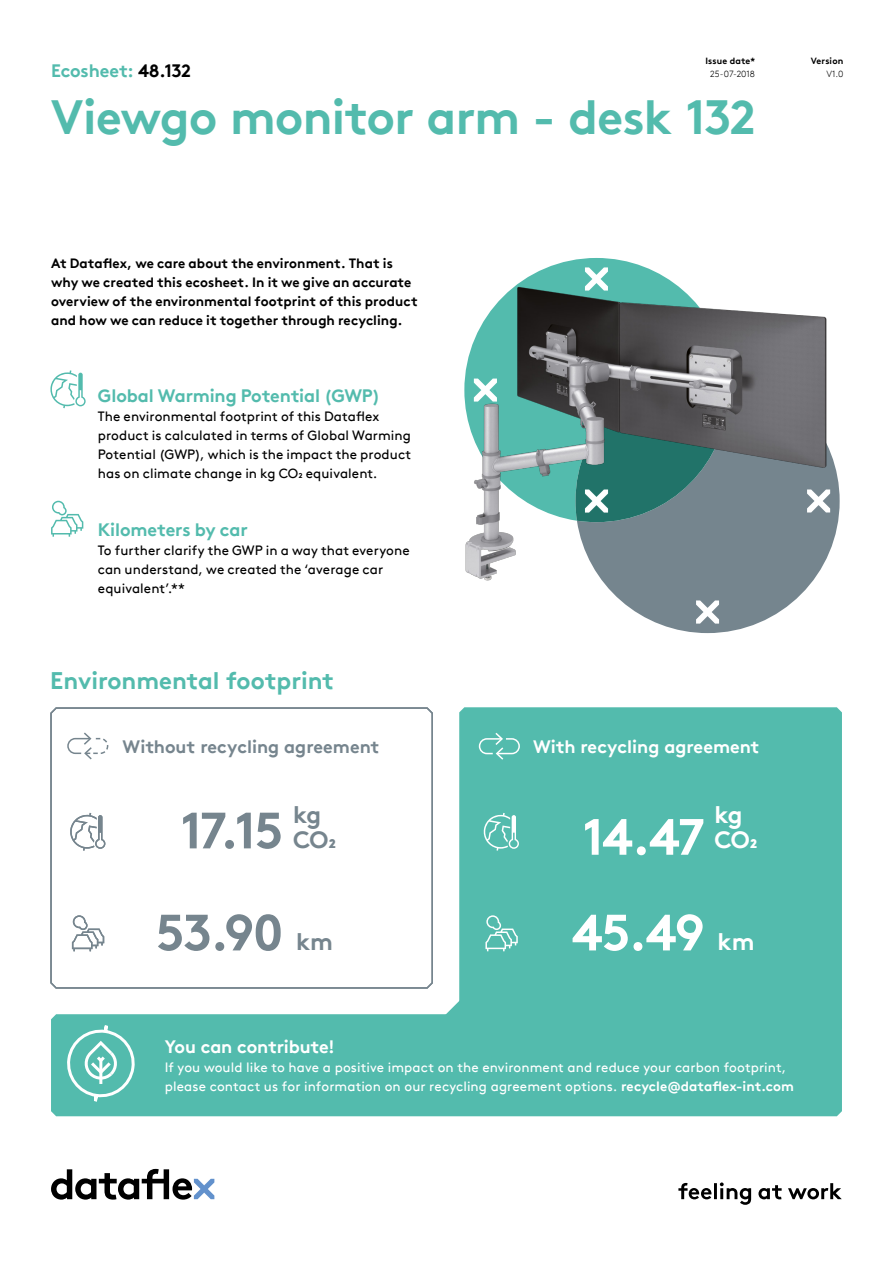
<style>
.page{position:relative;width:893px;height:1263px;background:#fff}
.page>*{position:absolute;margin:0;border:0;box-sizing:border-box;transform-origin:0 0}
.Value{font:700 51px "Brown Pro TT";letter-spacing:-.03em;color:#76858e}
.Table_bold{font:700 51px "Brown Pro TT";color:#fff}
.Value-2{font:700 51px "Brown Pro TT";color:#fff}
.t1{font:700 48px "Brown Pro TT";letter-spacing:-.015em;color:#53bbad}
.Subkop{font:700 24px "Brown Pro TT";color:#53bbad}
.body{font:700 24px "Brown Pro TT";color:#76858e}
.body-2{font:700 24px "Brown Pro TT";color:#fff}
.Body_white{font:700 24px "Brown Pro TT";color:#76858e}
.Body_white-2{font:700 24px "Brown Pro TT";color:#fff}
.body-3{font:700 18px "Brown Pro TT";letter-spacing:-.01em;color:#53bbad}
.Subkop-2{font:700 18px "Brown Pro TT";color:#76858e}
.Subkop-3{font:700 18px "Brown Pro TT";color:#fff}
.Small_print{font:700 18px "Brown Pro TT";letter-spacing:-.01em;color:#fff}
.productnummer{font:700 18px "Brown Pro TT";letter-spacing:-.01em;color:#53bbad}
.body-4{font:13.5px/19.2px "Brown Pro TT";letter-spacing:.005em;color:#000}
.body-5{font:700 13.5px/19.2px "Brown Pro TT";color:#000}
.Small_print-2{font:13.5px/19.2px "Brown Pro TT";letter-spacing:.005em;color:#fff}
.Small_print-3{font:700 9px "Brown Pro TT";letter-spacing:.015em;color:#000}
.Small_print-4{font:300 9px "Brown Pro TT";letter-spacing:-.005em;color:#000}
.s1{color:#000}
.s2{font-weight:700}
</style>
<div class="page">
<svg style="left:446px;top:1001px;width:13px;height:13px"></svg>
<div style="left:459px;top:707px;width:383px;height:307px;background:#53bbad"></div>
<svg style="left:50px;top:707px;width:383px;height:282px"></svg>
<svg style="left:523px;top:258px;width:147px;height:22px;fill:#53bbad"></svg>
<svg style="left:608px;top:475px;width:232px;height:158px;fill:#75858e"></svg>
<svg style="left:51px;top:1169px;width:163px;height:30px"></svg>
<svg style="left:678px;top:1182px;width:164px;height:23px"></svg>
<img style="left:464px;top:280px;width:373px;height:308px">
<div style="left:51px;top:1014px;width:791px;height:102px;background:#53bbad"></div>
<svg style="left:479px;top:733px;width:41px;height:27px"></svg>
<svg style="left:67px;top:732px;width:41px;height:27px"></svg>
<svg style="left:66px;top:1025px;width:70px;height:79px"></svg>
<svg style="left:51px;top:501px;width:32px;height:36px"></svg>
<svg style="left:72px;top:915px;width:32px;height:36px"></svg>
<svg style="left:485px;top:915px;width:33px;height:36px"></svg>
<svg style="left:50px;top:370px;width:36px;height:38px"></svg>
<svg style="left:70px;top:813px;width:35px;height:38px"></svg>
<svg style="left:483px;top:813px;width:36px;height:38px"></svg>
<p class="productnummer" style="left:51px;top:56px;width:142px">Ecosheet: <span class="s1">48.132</span></p>
<p class="Small_print-3" style="left:705px;top:53px;width:51px">Issue date*</p>
<p class="Small_print-4" style="left:710px;top:67px;width:46px">25-07-2018</p>
<p class="t1" style="left:51px;top:78px;width:706px">Viewgo monitor arm - desk 132</p>
<p class="Small_print-3" style="left:811px;top:53px;width:34px">Version</p>
<p class="Small_print-4" style="left:826px;top:67px;width:18px">V1.0</p>
<p class="body-5" style="left:51px;top:252px;width:368px">At Dataflex, we care about the environment. That is why we created this ecosheet. In it we give an accurate overview of the environmental footprint of this product and how we can reduce it together through recycling.</p>
<p class="body-3" style="left:98px;top:381px;width:284px">Global Warming Potential (GWP)</p>
<p class="body-4" style="left:98px;top:406px;width:315px">The environmental footprint of this Dataflex product is calculated in terms of Global Warming Potential (GWP), which is the impact the product has on climate change in kg CO₂ equivalent.</p>
<p class="body-3" style="left:98px;top:515px;width:151px">Kilometers by car</p>
<p class="body-4" style="left:98px;top:539px;width:313px">To further clarify the GWP in a way that everyone can understand, we created the ‘average car equivalent’.**</p>
<p class="Subkop" style="left:50px;top:661px;width:285px">Environmental footprint</p>
<p class="Subkop-2" style="left:123px;top:732px;width:258px">Without recycling agreement</p>
<p class="Subkop-3" style="left:533px;top:732px;width:228px">With recycling agreement</p>
<p class="body" style="left:293px;top:795px;width:30px">kg</p>
<p class="body" style="left:293px;top:820px;width:45px">CO2</p>
<p class="Value" style="left:180px;top:789px;width:105px">17.15</p>
<p class="Table_bold" style="left:582px;top:795px;width:124px">14.47</p>
<p class="body-2" style="left:714px;top:795px;width:30px">kg</p>
<p class="body-2" style="left:714px;top:820px;width:45px">CO2</p>
<p class="Value" style="left:156px;top:891px;width:129px">53.90</p>
<p class="Body_white" style="left:296px;top:922px;width:38px">km</p>
<p class="Value-2" style="left:572px;top:891px;width:135px">45.49</p>
<p class="Body_white-2" style="left:718px;top:922px;width:38px">km</p>
<p class="Small_print" style="left:165px;top:1031px;width:172px">You can contribute!</p>
<p class="Small_print-2" style="left:165px;top:1056px;width:631px">If you would like to have a positive impact on the environment and reduce your carbon footprint, please contact us for information on our recycling agreement options. <span class="s2">recycle@dataflex-int.com</span></p>
</div>
